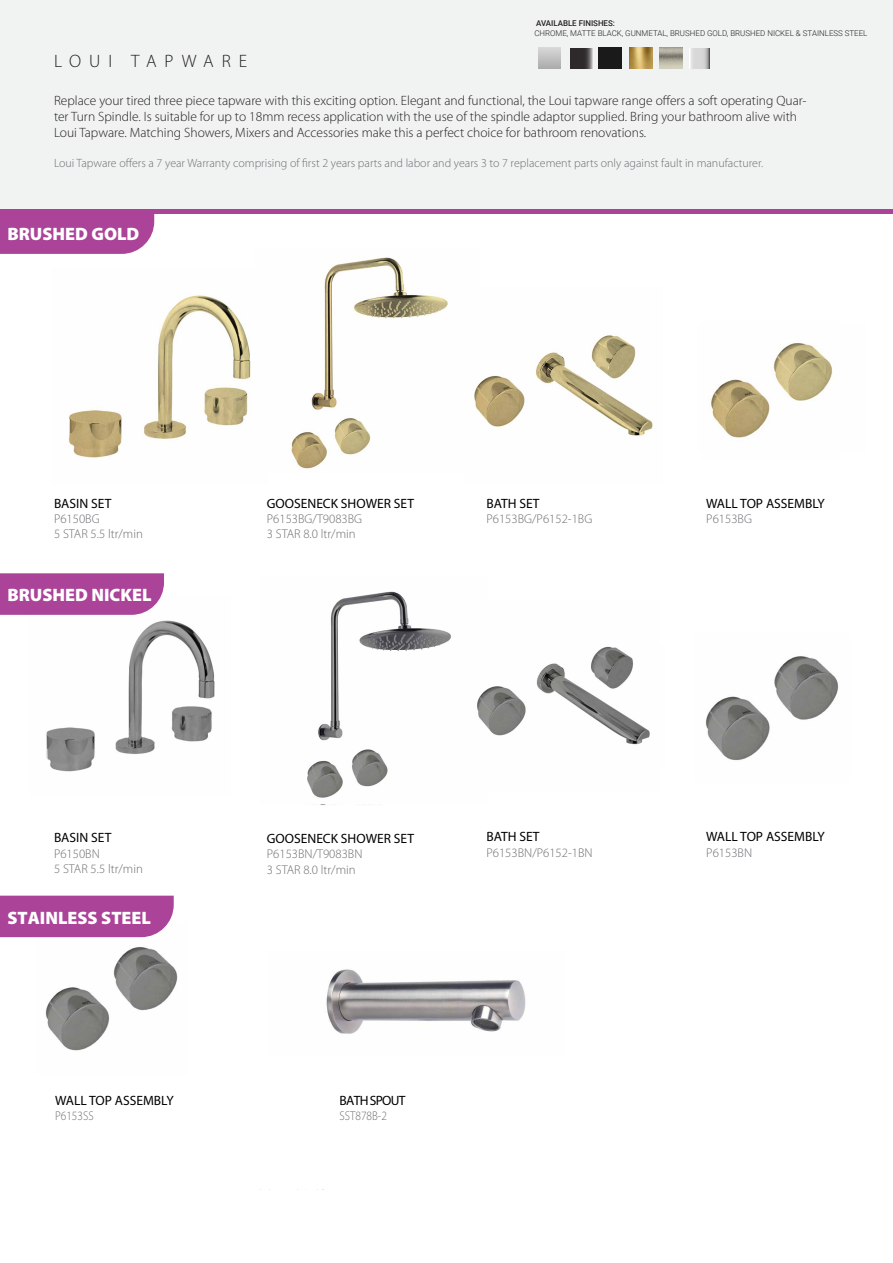
<style>
.page{position:relative;width:893px;height:1263px;background:#fff}
.page>*{position:absolute;margin:0;border:0;box-sizing:border-box;transform-origin:0 0}
.t1{font:900 18px "Myriad Pro";color:#fff}
.t2{font:300 18px "Myriad Pro";letter-spacing:.44em;color:#231f20}
.t3{font:300 13.5px/16.4px "Myriad Pro";color:#231f20}
.t4{font:13.5px "Myriad Pro";color:#000}
.t5{font:13.5px "Myriad Pro";letter-spacing:-.055em;color:#000}
.t6{font:300 12.75px/15.3px "Myriad Pro";color:#6d6e71}
.t7{font:300 12.75px "Myriad Pro";color:#6d6e71;scale:.89 1}
.t8{font:300 12px "Myriad Pro";color:#6d6e71}
.t9{font:300 7.95px "Roboto";color:#231f20}
.t10{font:500 7.95px "Roboto";color:#231f20}
</style>
<div class="page">
<div style="left:0;top:0;width:893px;height:211px;background:#f1f2f2"></div>
<div style="left:0;top:209px;width:893px;height:5px;background:#ab4399"></div>
<img style="left:705px;top:656px;width:134px;height:105px">
<img style="left:291px;top:257px;width:157px;height:212px">
<img style="left:307px;top:591px;width:144px;height:207px">
<img style="left:68px;top:295px;width:183px;height:163px">
<img style="left:46px;top:620px;width:169px;height:152px">
<img style="left:477px;top:646px;width:173px;height:99px">
<img style="left:474px;top:335px;width:179px;height:101px">
<img style="left:35px;top:937px;width:143px;height:114px">
<img style="left:711px;top:343px;width:122px;height:95px">
<svg style="left:538px;top:48px;width:23px;height:21px"></svg>
<svg style="left:570px;top:48px;width:23px;height:21px"></svg>
<div style="left:599px;top:48px;width:23px;height:20px;background:#1a1a1a"></div>
<img style="left:629px;top:48px;width:23px;height:21px">
<img style="left:660px;top:48px;width:23px;height:21px">
<svg style="left:689px;top:48px;width:21px;height:21px"></svg>
<img style="left:326px;top:969px;width:200px;height:65px">
<div style="left:0;top:214px;width:154px;height:40px;background:#ab4399"></div>
<svg style="left:0;top:573px;width:164px;height:42px;background:#ae4b9d"></svg>
<div style="left:0;top:896px;width:174px;height:41px;background:#ab4399"></div>
<h1 class="t2" style="left:54px;top:51px;width:195px">LOUI TAPWARE</h1>
<p class="t10" style="left:536px;top:18px;width:80px">AVAILABLE FINISHES:</p>
<p class="t9" style="left:534px;top:28px;width:335px">CHROME, MATTE BLACK, GUNMETAL, BRUSHED GOLD, BRUSHED NICKEL &amp; STAINLESS STEEL</p>
<p class="t3" style="left:54px;top:92px;width:754px">Replace your tired three piece tapware with this exciting option. Elegant and functional, the Loui tapware range offers a soft operating Quar&shy;ter Turn Spindle. Is suitable for up to 18mm recess application with the use of the spindle adaptor supplied. Bring your bathroom alive with<br>Loui Tapware. Matching Showers, Mixers and Accessories make this a perfect choice for bathroom renovations.</p>
<p class="t8" style="left:54px;top:157px;width:711px">Loui Tapware offers a 7 year Warranty comprising of first 2 years parts and labor and years 3 to 7 replacement parts only against fault in manufacturer.</p>
<h1 class="t1" style="left:7px;top:222px;width:134px">BRUSHED GOLD</h1>
<p class="t4" style="left:54px;top:495px;width:59px">BASIN SET</p>
<p class="t6" style="left:54px;top:511px;width:90px">P6150BG<br>5 STAR 5.5 ltr/min</p>
<h1 class="t1" style="left:7px;top:583px;width:146px">BRUSHED NICKEL</h1>
<p class="t4" style="left:54px;top:829px;width:59px">BASIN SET</p>
<p class="t6" style="left:54px;top:846px;width:90px">P6150BN<br>5 STAR 5.5 ltr/min</p>
<h1 class="t1" style="left:7px;top:905px;width:145px">STAINLESS STEEL</h1>
<p class="t4" style="left:55px;top:1092px;width:120px">WALL TOP ASSEMBLY</p>
<p class="t7" style="left:55px;top:1109px;width:45px">P6153SS</p>
<p class="t4" style="left:267px;top:495px;width:149px">GOOSENECK SHOWER SET</p>
<p class="t6" style="left:267px;top:511px;width:97px">P6153BG/T9083BG<br>3 STAR 8.0 ltr/min</p>
<p class="t4" style="left:486px;top:495px;width:55px">BATH SET</p>
<p class="t6" style="left:486px;top:511px;width:107px">P6153BG/P6152-1BG</p>
<p class="t4" style="left:267px;top:830px;width:149px">GOOSENECK SHOWER SET</p>
<p class="t6" style="left:267px;top:847px;width:97px">P6153BN/T9083BN<br>3 STAR 8.0 ltr/min</p>
<p class="t4" style="left:486px;top:828px;width:55px">BATH SET</p>
<p class="t6" style="left:486px;top:845px;width:108px">P6153BN/P6152-1BN</p>
<p class="t5" style="left:340px;top:1092px;width:67px">BATH SPOUT</p>
<p class="t7" style="left:340px;top:1109px;width:55px">SST878B-2</p>
<p class="t4" style="left:706px;top:495px;width:120px">WALL TOP ASSEMBLY</p>
<p class="t6" style="left:706px;top:511px;width:47px">P6153BG</p>
<p class="t4" style="left:706px;top:828px;width:120px">WALL TOP ASSEMBLY</p>
<p class="t6" style="left:706px;top:845px;width:47px">P6153BN</p>
</div>
